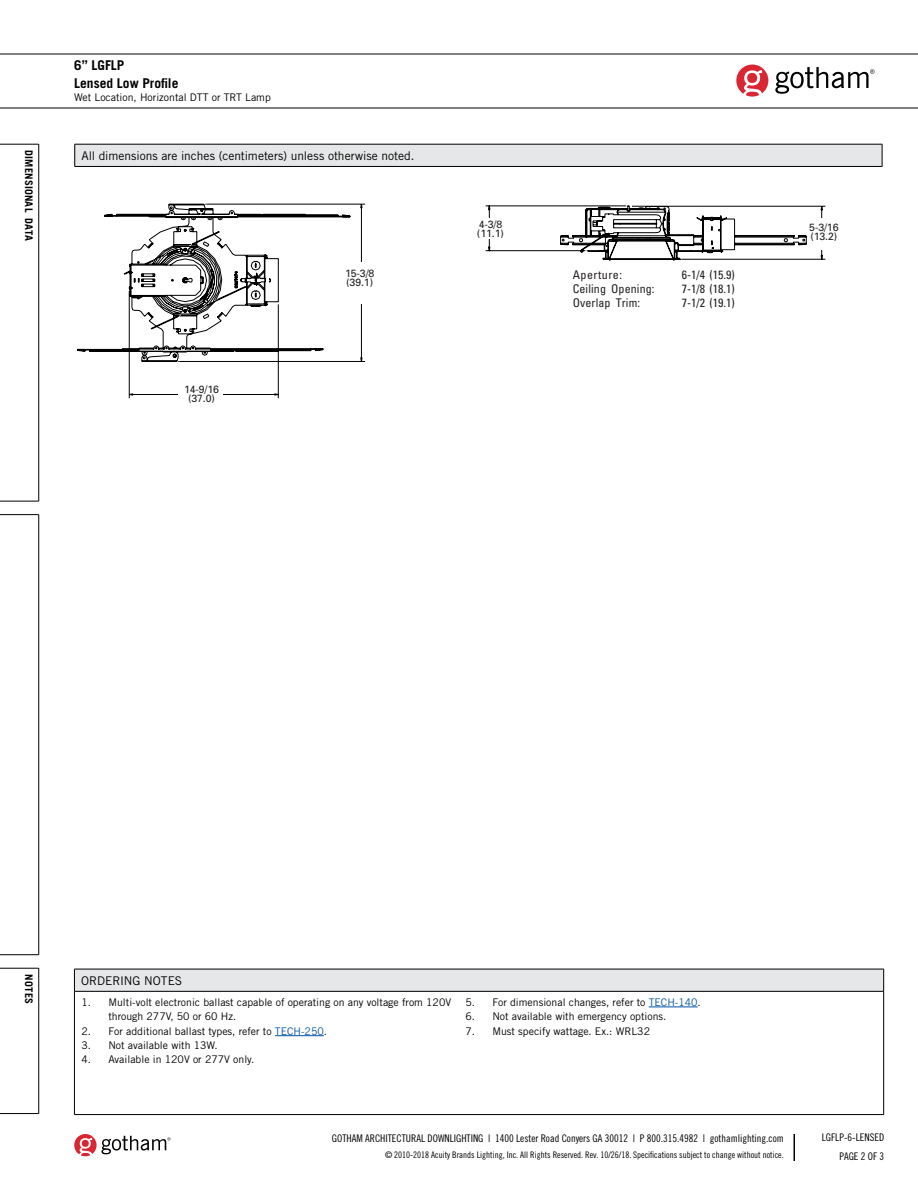
<style>
.page{position:relative;width:918px;height:1188px;background:#fff}
.page>*{position:absolute;margin:0;border:0;box-sizing:border-box;transform-origin:0 0}
.t1{font:700 13.5px/18px "Trade Gothic LT Std";color:#000}
.t2{font:12px "Trade Gothic LT Std";color:#000}
.t3{font:condensed 12px "Univers";letter-spacing:.01em;color:#231f20}
.t4{font:condensed 12px "Univers";letter-spacing:.045em;color:#231f20}
.t5{font:10.5px/14.4px "Trade Gothic LT Std";color:#000}
.t6{font:10.5px "Trade Gothic LT Std Cn 18";color:#000}
.t7{font:10.5px/9px "Univers";letter-spacing:-.01em;color:#231f20}
.t8{font:700 10.5px "Trade Gothic LT Std";letter-spacing:.02em;color:#000}
.t9{font:9px "Trade Gothic LT Std Cn 18";color:#000}
.s1{color:#0054a4}
</style>
<div class="page">
<svg style="left:74px;top:1134px;width:97px;height:22px"></svg>
<svg style="left:794px;top:1134px;width:1px;height:27px"></svg>
<svg style="left:0;top:54px;width:918px;height:54px"></svg>
<svg style="left:736px;top:65px;width:32px;height:32px"></svg>
<svg style="left:775px;top:67px;width:100px;height:27px"></svg>
<hr style="left:0;top:144px;width:39px;height:1px;background:#000">
<hr style="left:38px;top:144px;width:1px;height:357px;background:#000">
<hr style="left:0;top:501px;width:39px;height:1px;background:#000">
<hr style="left:0;top:514px;width:39px;height:1px;background:#000">
<hr style="left:38px;top:514px;width:1px;height:441px;background:#000">
<hr style="left:38px;top:968px;width:1px;height:146px;background:#000">
<hr style="left:0;top:954px;width:39px;height:1px;background:#000">
<hr style="left:0;top:1113px;width:39px;height:1px;background:#000">
<hr style="left:0;top:968px;width:39px;height:1px;background:#000">
<div style="left:75px;top:144px;width:807px;height:22px;background:#e6e7e8"></div>
<hr style="left:75px;top:144px;width:807px;height:1px;background:#000">
<hr style="left:75px;top:166px;width:807px;height:1px;background:#000">
<svg style="left:74px;top:144px;width:1px;height:22px"></svg>
<svg style="left:882px;top:144px;width:1px;height:22px"></svg>
<svg style="left:77px;top:204px;width:289px;height:195px"></svg>
<div style="left:178px;top:370px;width:45px;height:40px;background:#fff"></div>
<div style="left:340px;top:262px;width:42px;height:42px;background:#fff"></div>
<svg style="left:485px;top:206px;width:341px;height:55px"></svg>
<div style="left:812px;top:218px;width:38px;height:31px;background:#fff"></div>
<div style="left:470px;top:218px;width:45px;height:21px;background:#fff"></div>
<div style="left:74px;top:969px;width:810px;height:22px;background:#e6e7e8"></div>
<hr style="left:74px;top:969px;width:810px;height:1px;background:#000">
<svg style="left:74px;top:969px;width:1px;height:22px"></svg>
<svg style="left:883px;top:969px;width:1px;height:22px"></svg>
<hr style="left:74px;top:991px;width:810px;height:1px;background:#000">
<hr style="left:74px;top:992px;width:1px;height:122px;background:#000">
<hr style="left:883px;top:992px;width:1px;height:122px;background:#000">
<hr style="left:74px;top:1114px;width:810px;height:1px;background:#000">
<hr style="left:275px;top:1035px;width:49px;height:1px;background:#0054a4">
<hr style="left:649px;top:1007px;width:49px;height:1px;background:#0054a4">
<p class="t8" style="left:35px;top:150px;width:92px;rotate:90deg">DIMENSIONAL DATA</p>
<p class="t1" style="left:74px;top:56px;width:106px">6” LGFLP<br>Lensed Low Profile</p>
<p class="t5" style="left:74px;top:90px;width:198px">Wet Location, Horizontal DTT or TRT Lamp</p>
<p class="t2" style="left:81px;top:148px;width:334px">All dimensions are inches (centimeters) unless otherwise noted.</p>
<p class="t7" style="left:477px;top:219px;width:29px">4-3/8 (11.1)</p>
<p class="t7" style="left:184px;top:385px;width:36px;text-align:center">14-9/16 (37.0)</p>
<p class="t7" style="left:345px;top:269px;width:31px">15-3/8 (39.1)</p>
<p class="t4" style="left:573px;top:267px;width:51px">Aperture:</p>
<p class="t3" style="left:682px;top:267px;width:54px">6-1/4 (15.9)</p>
<p class="t3" style="left:573px;top:281px;width:83px">Ceiling Opening:</p>
<p class="t3" style="left:682px;top:281px;width:54px">7-1/8 (18.1)</p>
<p class="t3" style="left:573px;top:295px;width:69px">Overlap Trim:</p>
<p class="t3" style="left:682px;top:295px;width:54px">7-1/2 (19.1)</p>
<p class="t7" style="left:809px;top:222px;width:31px">5-3/16 (13.2)</p>
<p class="t8" style="left:35px;top:974px;width:31px;rotate:90deg">NOTES</p>
<p class="t2" style="left:81px;top:973px;width:103px">ORDERING NOTES</p>
<p class="t5" style="left:108px;top:995px;width:344px;text-indent:-27px">1. Multi-volt electronic ballast capable of operating on any voltage from 120V through 277V, 50 or 60 Hz.</p>
<p class="t5" style="left:81px;top:1024px;width:247px">2. For additional ballast types, refer to <span class="s1">TECH-250</span>.</p>
<p class="t5" style="left:81px;top:1038px;width:138px">3. Not available with 13W.</p>
<p class="t5" style="left:81px;top:1052px;width:175px">4. Available in 120V or 277V only.</p>
<p class="t5" style="left:465px;top:995px;width:237px">5. For dimensional changes, refer to <span class="s1">TECH-140</span>.</p>
<p class="t5" style="left:465px;top:1009px;width:203px">6. Not available with emergency options.</p>
<p class="t5" style="left:465px;top:1024px;width:186px">7. Must specify wattage. Ex.: WRL32</p>
<p class="t6" style="left:822px;top:1131px;width:64px">LGFLP-6-Lensed</p>
<p class="t6" style="left:332px;top:1132px;width:453px">GOTHAM ARCHITECTURAL DOWNLIGHTING | 1400 Lester Road Conyers GA 30012 | P 800.315.4982 | gothamlighting.com</p>
<p class="t9" style="left:385px;top:1150px;width:400px">© 2010-2018 Acuity Brands Lighting, Inc. All Rights Reserved. Rev. 10/26/18. Specifications subject to change without notice.</p>
<p class="t6" style="left:840px;top:1150px;width:46px">PAGE 2 OF 3</p>
</div>
